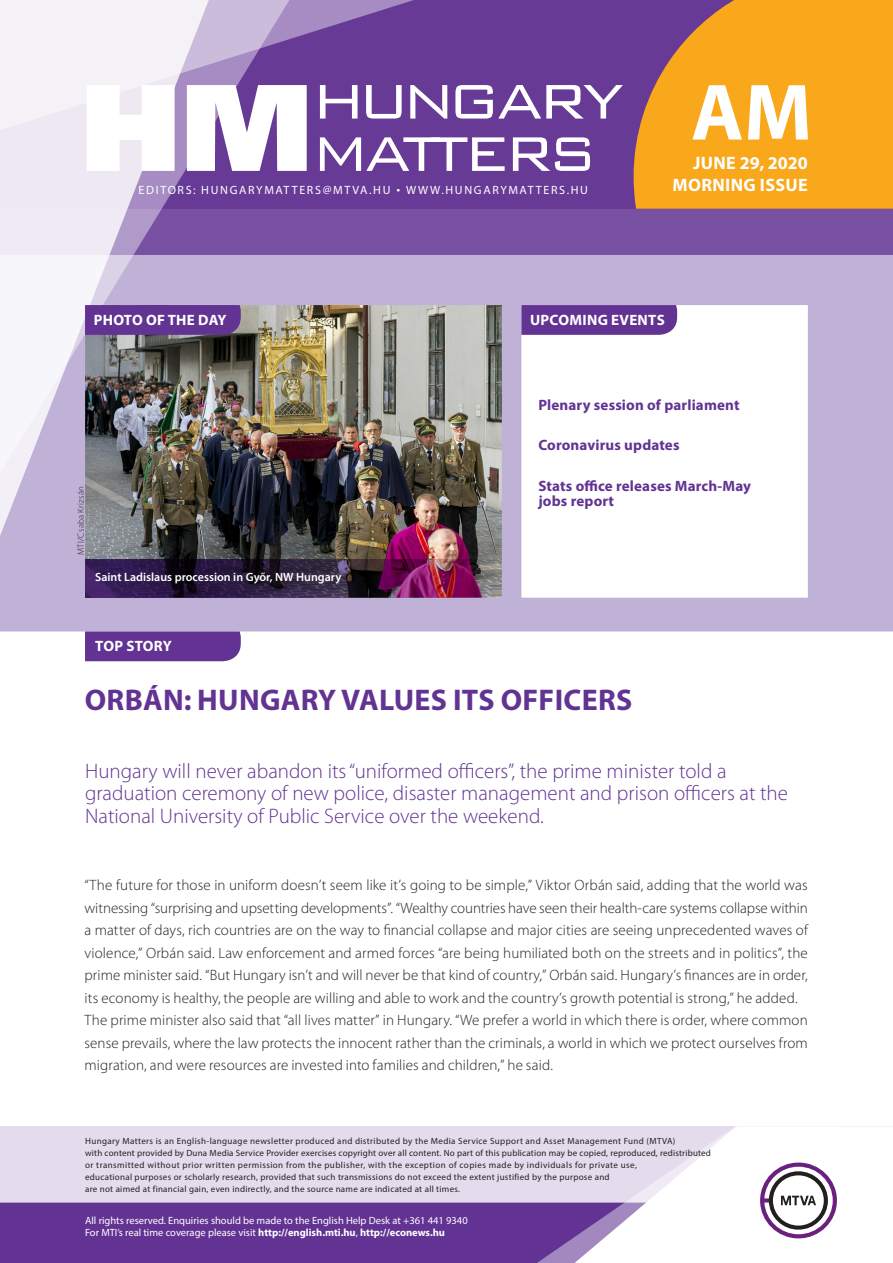
<style>
.page{position:relative;width:893px;height:1263px;background:#fff}
.page>*{position:absolute;margin:0;border:0;box-sizing:border-box;transform-origin:0 0}
.t1{font:700 80.55px "Myriad Pro";color:#fff}
._00_borito_cimsor{font:700 30px "Myriad Pro";letter-spacing:.01em;color:#623393}
._00_borito_alcimsor{font:300 21px/22.5px "Myriad Pro";color:#623393}
.t2{font:700 18px/22.5px "Myriad Pro";letter-spacing:.02em;color:#fff;text-align:right}
._03_kenyer_szöveg-1{font:300 15px/22.5px "Myriad Pro";letter-spacing:.005em;color:#231f20;text-align:justify}
._00_borito_cimsorkic{font:700 15px/15px "Myriad Pro";letter-spacing:.01em;color:#623393}
.t3{font:700 15px "Myriad Pro";letter-spacing:.02em;color:#fff}
.t4{font:12px "Myriad Pro";letter-spacing:.14em;color:#fff}
._04_kepalairas{font:600 12px "Myriad Pro";color:#fff}
.t5{font:10.5px/12px "Myriad Pro";color:#fff}
.t6{font:9px/12px "Myriad Pro";letter-spacing:.03em;color:#231f20}
._03_kenyer_szöveg-1-2{font:300 9px "Myriad Pro";letter-spacing:.03em;color:#231f20}
.s1{font-family:"Geogrotesque"}
.s2{font-weight:700}
</style>
<div class="page">
<div style="left:0;top:1126px;width:893px;height:137px;background:#e4dcec"></div>
<div style="left:0;top:1202px;width:506px;height:61px;background:#623393"></div>
<svg style="left:506px;top:1202px;width:69px;height:61px;background:#6b3e99"></svg>
<svg style="left:575px;top:1126px;width:318px;height:137px"></svg>
<svg style="left:0;top:255px;width:893px;height:376px"></svg>
<div style="left:0;top:0;width:893px;height:255px;background:linear-gradient(to bottom,#633493,#72489e)"></div>
<svg style="left:634px;top:0;width:259px;height:209px;background:#ea9c26"></svg>
<img style="left:225px;top:221px;width:83px;height:287px">
<svg style="left:225px;top:0;width:257px;height:221px;background:#744c9f"></svg>
<svg style="left:0;top:0;width:225px;height:610px"></svg>
<svg style="left:87px;top:85px;width:88px;height:86px"></svg>
<svg style="left:187px;top:85px;width:120px;height:86px"></svg>
<svg style="left:320px;top:85px;width:37px;height:34px"></svg>
<svg style="left:366px;top:85px;width:36px;height:34px"></svg>
<svg style="left:410px;top:85px;width:37px;height:34px"></svg>
<svg style="left:455px;top:85px;width:168px;height:34px"></svg>
<svg style="left:320px;top:137px;width:185px;height:34px"></svg>
<svg style="left:513px;top:137px;width:77px;height:34px"></svg>
<div style="left:85px;top:631px;width:156px;height:30px;background:#623393"></div>
<svg style="left:521px;top:305px;width:156px;height:30px;background:#653795"></svg>
<div style="left:85px;top:305px;width:156px;height:30px;background:#623393"></div>
<img style="left:85px;top:559px;width:417px;height:39px">
<p class="t4" style="left:139px;top:182px;width:451px">EDITORS: HUNGARYMATTERS@MTVA.HU <span class="s1">¬</span> WWW.HUNGARYMATTERS.HU</p>
<h1 class="t1" style="left:691px;top:60px;width:122px">AM</h1>
<p class="t2" style="left:673px;top:151px;width:137px">JUNE 29, 2020<br>MORNING ISSUE</p>
<p class="t3" style="left:94px;top:310px;width:134px">PHOTO OF THE DAY</p>
<p class="t3" style="left:530px;top:310px;width:136px">UPCOMING EVENTS</p>
<p class="_03_kenyer_szöveg-1-2" style="left:76px;top:555px;width:70px;rotate:-90deg">MTI/Csaba Krizsán</p>
<p class="_04_kepalairas" style="left:95px;top:569px;width:248px">Saint Ladislaus procession in Győr, NW Hungary</p>
<p class="t3" style="left:95px;top:636px;width:78px">TOP STORY</p>
<p class="_00_borito_cimsorkic" style="left:538px;top:397px;width:203px">Plenary session of parliament</p>
<p class="_00_borito_cimsorkic" style="left:538px;top:437px;width:143px">Coronavirus updates</p>
<p class="_00_borito_cimsorkic" style="left:538px;top:478px;width:214px">Stats office releases March-May jobs report</p>
<p class="_00_borito_cimsor" style="left:85px;top:680px;width:549px">ORBÁN: HUNGARY VALUES ITS OFFICERS</p>
<p class="_00_borito_alcimsor" style="left:85px;top:759px;width:704px">Hungary will never abandon its “uniformed officers”, the prime minister told a graduation ceremony of new police, disaster management and prison officers at the<br>National University of Public Service over the weekend.</p>
<p class="_03_kenyer_szöveg-1" style="left:85px;top:874px;width:725px">“The future for those in uniform doesn’t seem like it’s going to be simple,” Viktor Orbán said, adding that the world was witnessing “surprising and upsetting developments”. “Wealthy countries have seen their health-care systems collapse within a matter of days, rich countries are on the way to financial collapse and major cities are seeing unprecedented waves of violence,” Orbán said. Law enforcement and armed forces “are being humiliated both on the streets and in politics”, the prime minister said. “But Hungary isn’t and will never be that kind of country,” Orbán said. Hungary’s finances are in order, its economy is healthy, the people are willing and able to work and the country’s growth potential is strong,” he added.</p>
<p class="_03_kenyer_szöveg-1" style="left:85px;top:1009px;width:725px">The prime minister also said that “all lives matter” in Hungary. “We prefer a world in which there is order, where common sense prevails, where the law protects the innocent rather than the criminals, a world in which we protect ourselves from migration, and were resources are invested into families and children,” he said.</p>
<p class="t6" style="left:85px;top:1134px;width:627px">Hungary Matters is an English-language newsletter produced and distributed by the Media Service Support and Asset Management Fund (MTVA)<br>with content provided by Duna Media Service Provider exercises copyright over all content. No part of this publication may be copied, reproduced, redistributed or transmitted without prior written permission from the publisher, with the exception of copies made by individuals for private use,<br>educational purposes or scholarly research, provided that such transmissions do not exceed the extent justified by the purpose and<br>are not aimed at financial gain, even indirectly, and the source name are indicated at all times.</p>
<p class="t5" style="left:85px;top:1214px;width:384px">All rights reserved. Enquiries should be made to the English Help Desk at +361 441 9340<br>For MTI’s real time coverage please visit <span class="s2">http://english.mti.hu</span>, <span class="s2">http://econews.hu</span></p>
</div>
